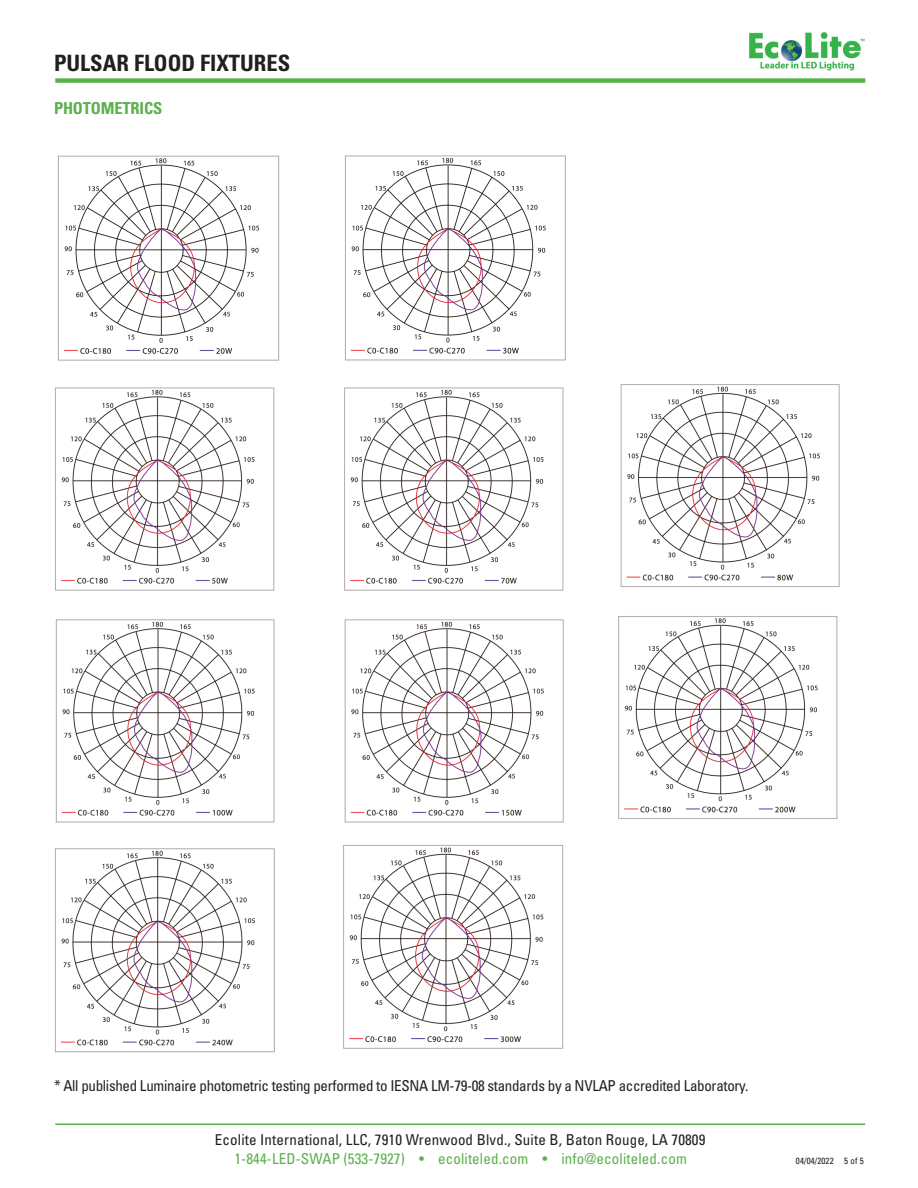
<style>
.page{position:relative;width:918px;height:1188px;background:#fff}
.page>*{position:absolute;margin:0;border:0;box-sizing:border-box;transform-origin:0 0}
.t1{font:700 condensed 22.5px "Univers";color:#231f20}
.t2{font:700 condensed 16.5px "Univers";letter-spacing:-.01em;color:#5ab04b}
.t3{font:condensed 15px "Univers";letter-spacing:-.02em;color:#231f20}
.t4{font:condensed 15px "Univers";letter-spacing:.01em;color:#231f20}
.t5{font:condensed 15px "Univers";letter-spacing:.01em;color:#5ab04b}
.t6{font:condensed 9px "Univers";letter-spacing:.01em;color:#231f20}
</style>
<div class="page">
<img style="left:57px;top:155px;width:223px;height:206px">
<img style="left:345px;top:155px;width:221px;height:206px">
<img style="left:55px;top:619px;width:220px;height:204px">
<img style="left:344px;top:619px;width:220px;height:204px">
<img style="left:618px;top:616px;width:220px;height:203px">
<img style="left:55px;top:848px;width:220px;height:205px">
<img style="left:343px;top:845px;width:220px;height:204px">
<img style="left:55px;top:387px;width:220px;height:204px">
<img style="left:344px;top:387px;width:220px;height:204px">
<img style="left:620px;top:384px;width:220px;height:204px">
<hr style="left:55px;top:1124px;width:810px;height:1px;background:#5ab04b">
<div style="left:55px;top:78px;width:810px;height:5px;background:#5ab04b"></div>
<img style="left:749px;top:32px;width:116px;height:39px">
<h1 class="t1" style="left:54px;top:49px;width:238px">PULSAR FLOOD FIXTURES</h1>
<p class="t2" style="left:54px;top:98px;width:110px">PHOTOMETRICS</p>
<p class="t3" style="left:54px;top:1076px;width:696px">* All published Luminaire photometric testing performed to IESNA LM-79-08 standards by a NVLAP accredited Laboratory.</p>
<p class="t4" style="left:215px;top:1130px;width:492px">Ecolite International, LLC, 7910 Wrenwood Blvd., Suite B, Baton Rouge, LA 70809</p>
<p class="t5" style="left:234px;top:1149px;width:454px">1-844-LED-SWAP (533-7927) • ecoliteled.com • info@ecoliteled.com</p>
<p class="t6" style="left:796px;top:1155px;width:69px">04/04/2022 5 of 5</p>
</div>
